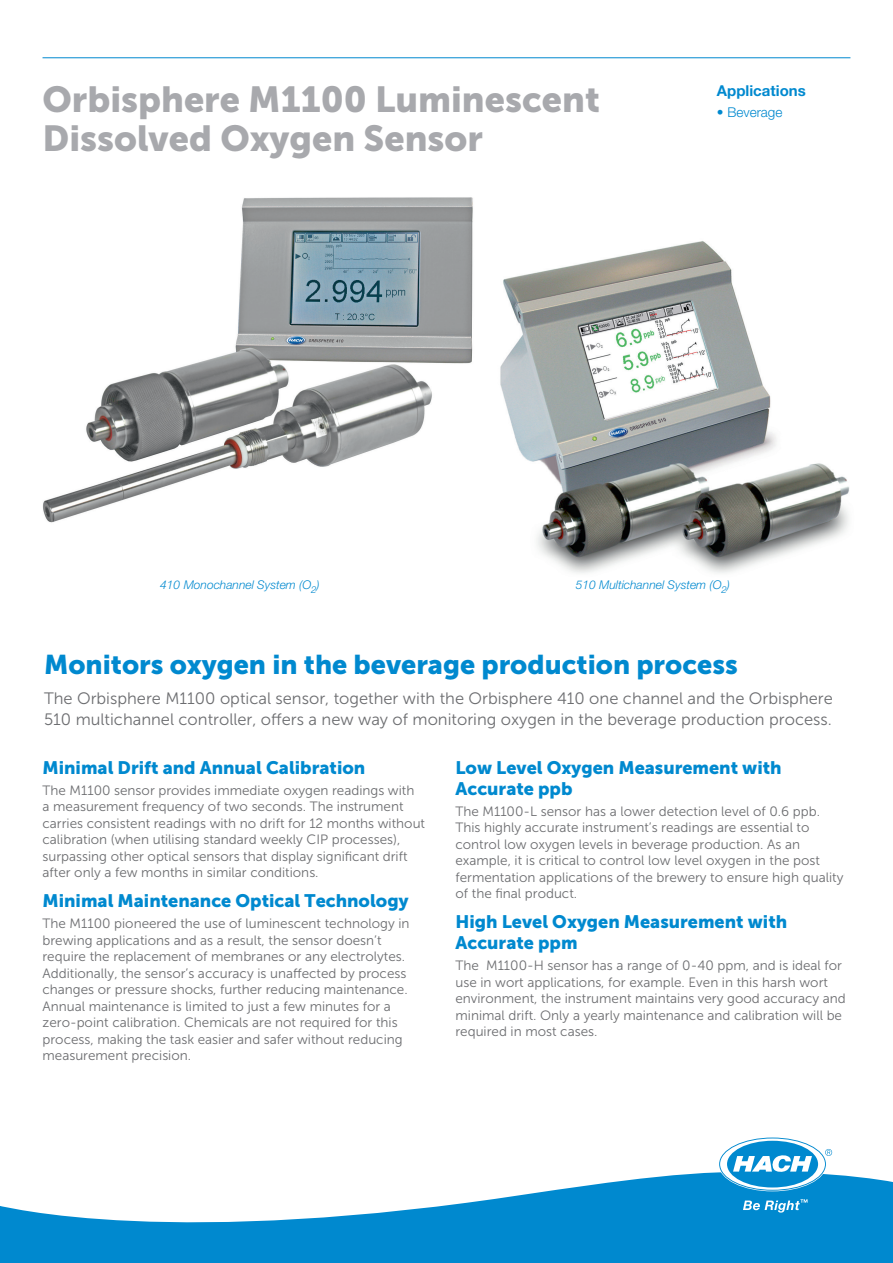
<style>
.page{position:relative;width:893px;height:1263px;background:#fff}
.page>*{position:absolute;margin:0;border:0;box-sizing:border-box;transform-origin:0 0}
.Head_1{font:36px/39px "Museo Sans 900";color:#a8a9ad}
.Head_2_USP{font:27px "Museo Sans 900";color:#0089cf}
.Head_2{font:18px/21px "Museo Sans 900";color:#0089cf}
.Text_1_USP{font:16.5px/21px "Museo Sans 300";color:#6c6d70}
.Head_3{font:700 15px "Helvetica Neue LTW1 G";color:#0089cf}
.Text_1_Gray{font:13.5px/16.5px "Museo Sans 300";color:#6c6d70}
.Text_1_Color{font:300 13.5px "Helvetica Neue LTW1 G";color:#0089cf}
.t1{font:italic 300 12px "Helvetica Neue LTW1 G";color:#0089cf}
</style>
<div class="page">
<hr style="left:43px;top:57px;width:807px;height:1px;background:#0089cf">
<svg style="left:0;top:1172px;width:893px;height:91px;fill:#0089cf"></svg>
<svg style="left:720px;top:1138px;width:112px;height:52px"></svg>
<svg style="left:743px;top:1199px;width:64px;height:13px"></svg>
<img style="left:500px;top:241px;width:350px;height:332px">
<img style="left:43px;top:197px;width:430px;height:326px">
<p class="Head_1" style="left:43px;top:80px;width:559px">Orbisphere M1100 Luminescent<br>Dissolved Oxygen Sensor</p>
<p class="Head_3" style="left:717px;top:81px;width:90px">Applications</p>
<p class="Text_1_Color" style="left:717px;top:104px;width:67px">• Beverage</p>
<p class="t1" style="left:160px;top:577px;width:161px">410 Monochannel System (O<sub>2</sub>)</p>
<p class="t1" style="left:576px;top:577px;width:156px">510 Multichannel System (O<sub>2</sub>)</p>
<p class="Head_2_USP" style="left:44px;top:649px;width:695px">Monitors oxygen in the beverage production process</p>
<p class="Text_1_USP" style="left:44px;top:688px;width:790px">The Orbisphere M1100 optical sensor, together with the Orbisphere 410 one channel and the Orbisphere<br>510 multichannel controller, offers a new way of monitoring oxygen in the beverage production process.</p>
<p class="Head_2" style="left:43px;top:757px;width:324px">Minimal Drift and Annual Calibration</p>
<p class="Text_1_Gray" style="left:43px;top:782px;width:384px">The M1100 sensor provides immediate oxygen readings with<br>a measurement frequency of two seconds. The instrument carries consistent readings with no drift for 12 months without calibration (when utilising standard weekly CIP processes), surpassing other optical sensors that display significant drift after only a few months in similar conditions.</p>
<p class="Head_2" style="left:43px;top:890px;width:367px">Minimal Maintenance Optical Technology</p>
<p class="Text_1_Gray" style="left:43px;top:915px;width:369px">The M1100 pioneered the use of luminescent technology in brewing applications and as a result, the sensor doesn’t require the replacement of membranes or any electrolytes.<br>Additionally, the sensor’s accuracy is unaffected by process changes or pressure shocks, further reducing maintenance.<br>Annual maintenance is limited to just a few minutes for a zero-point calibration. Chemicals are not required for this process, making the task easier and safer without reducing measurement precision.</p>
<p class="Head_2" style="left:455px;top:757px;width:328px">Low Level Oxygen Measurement with<br>Accurate ppb</p>
<p class="Text_1_Gray" style="left:455px;top:803px;width:389px">The M1100-L sensor has a lower detection level of 0.6 ppb.<br>This highly accurate instrument’s readings are essential to control low oxygen levels in beverage production. As an example, it is critical to control low level oxygen in the post fermentation applications of the brewery to ensure high quality of the final product.</p>
<p class="Head_2" style="left:455px;top:911px;width:333px">High Level Oxygen Measurement with<br>Accurate ppm</p>
<p class="Text_1_Gray" style="left:455px;top:957px;width:392px">The M1100-H sensor has a range of 0-40 ppm, and is ideal for use in wort applications, for example. Even in this harsh wort environment, the instrument maintains very good accuracy and minimal drift. Only a yearly maintenance and calibration will be required in most cases.</p>
</div>
